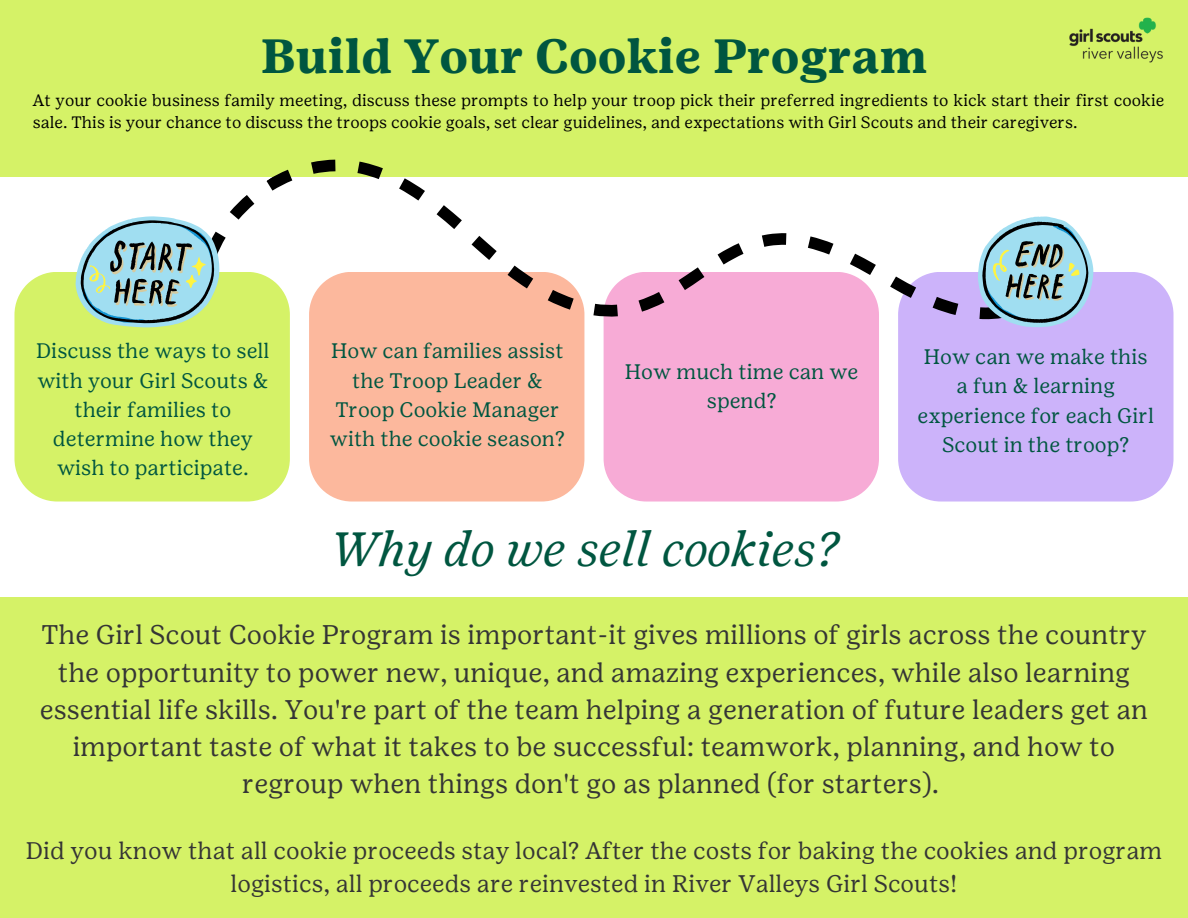
<style>
.page{position:relative;width:1188px;height:918px;background:#fff}
.page>*{position:absolute;margin:0;border:0;box-sizing:border-box;transform-origin:0 0}
.t1{font:700 48px "Girl Scout Text";color:#005640}
.t2{font:italic 48px "Girl Scout Text";color:#005640}
.t3{font:27px/37.2px "Girl Scout Text";color:#353535;text-align:center}
.t4{font:24px/32.7px "Girl Scout Text";color:#353535;text-align:center}
.t5{font:21px/29.2px "Girl Scout Text";color:#005640;text-align:center}
.t6{font:16.5px/22.5px "Girl Scout Text";color:#000}
</style>
<div class="page">
<div style="left:0;top:0;width:1188px;height:176px;background:#d5f267"></div>
<img style="left:1069px;top:17px;width:94px;height:46px">
<div style="left:14px;top:272px;width:149px;height:230px;background:#d5f267"></div>
<div style="left:1008px;top:272px;width:166px;height:230px;background:#ccb3fa"></div>
<svg style="left:163px;top:159px;width:845px;height:343px"></svg>
<svg style="left:978px;top:216px;width:116px;height:111px;background:#96b9c5"></svg>
<svg style="left:76px;top:216px;width:144px;height:111px;background:#97bfba"></svg>
<div style="left:0;top:597px;width:1188px;height:321px;background:#d5f267"></div>
<p class="t1" style="left:261px;top:28px;width:668px">Build Your Cookie Program</p>
<p class="t6" style="left:33px;top:89px;width:1133px">At your cookie business family meeting, discuss these prompts to help your troop pick their preferred ingredients to kick start their first cookie sale. This is your chance to discuss the troops cookie goals, set clear guidelines, and expectations with Girl Scouts and their caregivers.</p>
<h1 class="t5" style="left:36px;top:336px;width:235px">Discuss the ways to sell with your Girl Scouts &amp; their families to determine how they wish to participate.</h1>
<h5 class="t5" style="left:330px;top:336px;width:237px">How can families assist the Troop Leader &amp;<br>Troop Cookie Manager with the cookie season?</h5>
<h5 class="t5" style="left:625px;top:357px;width:235px">How much time can we spend?</h5>
<p class="t2" style="left:330px;top:521px;width:510px">Why do we sell cookies?</p>
<h2 class="t5" style="left:918px;top:342px;width:238px">How can we make this a fun &amp; learning experience for each Girl<br>Scout in the troop?</h2>
<p class="t3" style="left:40px;top:616px;width:1110px">The Girl Scout Cookie Program is important-it gives millions of girls across the country the opportunity to power new, unique, and amazing experiences, while also learning essential life skills. You're part of the team helping a generation of future leaders get an important taste of what it takes to be successful: teamwork, planning, and how to regroup when things don't go as planned (for starters).</p>
<h5 class="t4" style="left:26px;top:834px;width:1138px">Did you know that all cookie proceeds stay local? After the costs for baking the cookies and program logistics, all proceeds are reinvested in River Valleys Girl Scouts!</h5>
</div>
